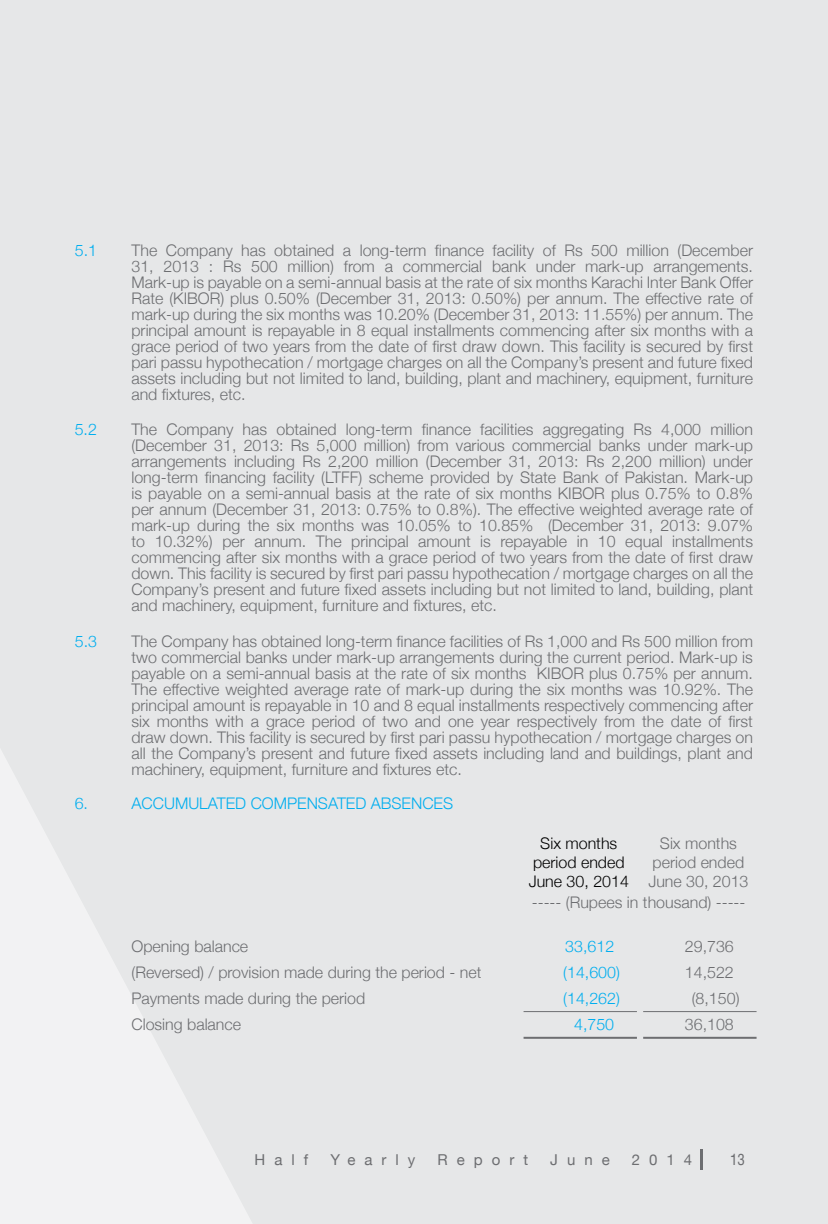
<style>
.page{position:relative;width:828px;height:1224px;background:#e6e7e8}
.page>*{position:absolute;margin:0;border:0;box-sizing:border-box;transform-origin:0 0}
.t1{font:300 16px/16px "Helvetica Neue";color:#6d6e71;text-align:justify}
.t2{font:300 16px "Helvetica Neue";color:#00aeef}
.t3{font:300 16px/19.2px "Helvetica Neue";color:#000;text-align:center}
.t4{font:15px "Helvetica Neue";letter-spacing:.6em;color:#6d6e71}
.t5{font:condensed 15px "Helvetica";color:#6d6e71}
</style>
<div class="page">
<svg style="left:0;top:749px;width:252px;height:475px;fill:#f2f2f3"></svg>
<hr style="left:701px;top:1149px;width:2px;height:20px;background:#6d6e71">
<hr style="left:524px;top:1011px;width:113px;height:1px;background:#6d6e71">
<hr style="left:643px;top:1011px;width:114px;height:1px;background:#6d6e71">
<hr style="left:524px;top:1037px;width:113px;height:2px;background:#6d6e71">
<hr style="left:643px;top:1037px;width:114px;height:2px;background:#6d6e71">
<p class="t2" style="left:75px;top:240px;width:24px">5.1</p>
<p class="t1" style="left:131px;top:242px;width:623px">The Company has obtained a long-term finance facility of Rs 500 million (December 31, 2013 : Rs 500 million) from a commercial bank under mark-up arrangements.<br>Mark-up is payable on a semi-annual basis at the rate of six months Karachi Inter Bank Offer Rate (KIBOR) plus 0.50% (December 31, 2013: 0.50%) per annum. The effective rate of mark-up during the six months was 10.20% (December 31, 2013: 11.55%) per annum. The principal amount is repayable in 8 equal installments commencing after six months with a grace period of two years from the date of first draw down. This facility is secured by first pari passu hypothecation / mortgage charges on all the Company’s present and future fixed assets including but not limited to land, building, plant and machinery, equipment, furniture and fixtures, etc.</p>
<p class="t2" style="left:75px;top:420px;width:24px">5.2</p>
<p class="t1" style="left:131px;top:421px;width:623px">The Company has obtained long-term finance facilities aggregating Rs 4,000 million (December 31, 2013: Rs 5,000 million) from various commercial banks under mark-up arrangements including Rs 2,200 million (December 31, 2013: Rs 2,200 million) under long-term financing facility (LTFF) scheme provided by State Bank of Pakistan. Mark-up is payable on a semi-annual basis at the rate of six months KIBOR plus 0.75% to 0.8% per annum (December 31, 2013: 0.75% to 0.8%). The effective weighted average rate of mark-up during the six months was 10.05% to 10.85% (December 31, 2013: 9.07% to 10.32%) per annum. The principal amount is repayable in 10 equal installments commencing after six months with a grace period of two years from the date of first draw down. This facility is secured by first pari passu hypothecation / mortgage charges on all the Company’s present and future fixed assets including but not limited to land, building, plant and machinery, equipment, furniture and fixtures, etc.</p>
<p class="t2" style="left:75px;top:631px;width:24px">5.3</p>
<p class="t1" style="left:131px;top:632px;width:623px">The Company has obtained long-term finance facilities of Rs 1,000 and Rs 500 million from two commercial banks under mark-up arrangements during the current period. Mark-up is payable on a semi-annual basis at the rate of six months KIBOR plus 0.75% per annum.<br>The effective weighted average rate of mark-up during the six months was 10.92%. The principal amount is repayable in 10 and 8 equal installments respectively commencing after six months with a grace period of two and one year respectively from the date of first draw down. This facility is secured by first pari passu hypothecation / mortgage charges on all the Company’s present and future fixed assets including land and buildings, plant and machinery, equipment, furniture and fixtures etc.</p>
<p class="t2" style="left:75px;top:794px;width:15px">6.</p>
<p class="t2" style="left:131px;top:794px;width:323px">ACCUMULATED COMPENSATED ABSENCES</p>
<p class="t3" style="left:529px;top:833px;width:102px">Six months period ended<br>June 30, 2014</p>
<p class="t1" style="left:660px;top:835px;width:79px">Six months</p>
<p class="t1" style="left:653px;top:854px;width:93px">period ended</p>
<p class="t1" style="left:648px;top:873px;width:102px">June 30, 2013</p>
<p class="t1" style="left:532px;top:894px;width:215px">----- (Rupees in thousand) -----</p>
<p class="t1" style="left:132px;top:938px;width:118px">Opening balance</p>
<p class="t2" style="left:565px;top:936px;width:50px">33,612</p>
<p class="t1" style="left:685px;top:938px;width:50px">29,736</p>
<p class="t1" style="left:131px;top:964px;width:352px">(Reversed) / provision made during the period - net</p>
<p class="t2" style="left:563px;top:963px;width:58px">(14,600)</p>
<p class="t1" style="left:685px;top:964px;width:50px">14,522</p>
<p class="t1" style="left:131px;top:990px;width:235px">Payments made during the period</p>
<p class="t2" style="left:563px;top:988px;width:58px">(14,262)</p>
<p class="t1" style="left:692px;top:990px;width:49px">(8,150)</p>
<p class="t1" style="left:131px;top:1016px;width:111px">Closing balance</p>
<p class="t2" style="left:574px;top:1015px;width:42px">4,750</p>
<p class="t1" style="left:685px;top:1016px;width:50px">36,108</p>
<p class="t4" style="left:255px;top:1150px;width:55px">Half</p>
<p class="t4" style="left:330px;top:1150px;width:86px">Yearly</p>
<p class="t4" style="left:438px;top:1150px;width:92px">Report</p>
<p class="t4" style="left:550px;top:1150px;width:61px">June</p>
<p class="t4" style="left:632px;top:1150px;width:62px">2014</p>
<p class="t5" style="left:730px;top:1150px;width:16px">13</p>
</div>
